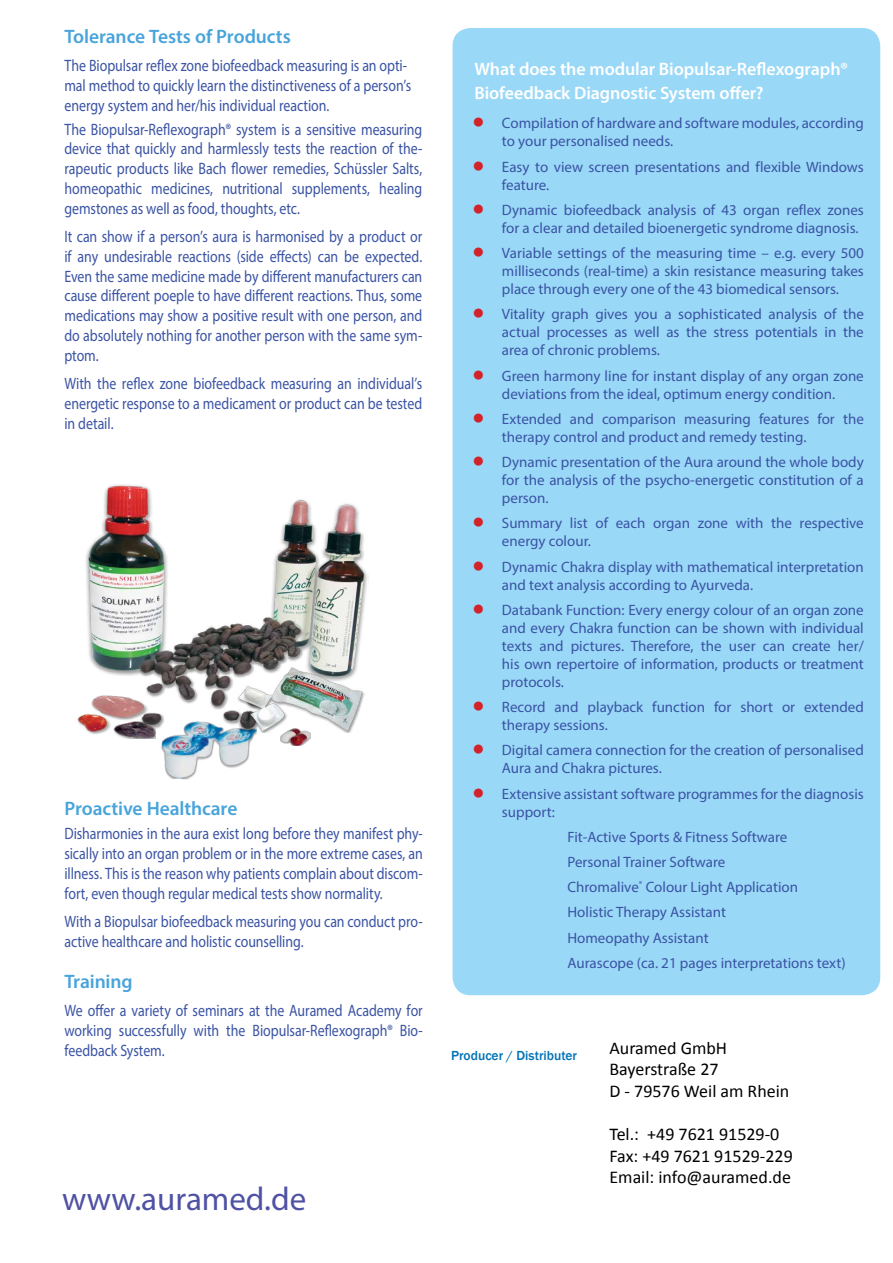
<style>
.page{position:relative;width:893px;height:1263px;background:#fff}
.page>*{position:absolute;margin:0;border:0;box-sizing:border-box;transform-origin:0 0}
.t1{font:33px "Myriad Pro";color:#4f52a3}
.t2{font:600 19.5px "Myriad Pro";letter-spacing:-.005em;color:#48a4db}
.t3{font:18px/21.6px "Calibri";color:#000}
.t4{font:600 18px/24px "Myriad Pro";letter-spacing:-.005em;color:#fff}
.t5{font:16.5px/19.8px "Myriad Pro";letter-spacing:-.005em;color:#3a53a4;text-align:justify;scale:.84 1}
.t6{font:15px/18px "Myriad Pro";color:#3a53a4}
.t7{font:500 13.5px "Franklin Gothic";color:#0073b6}
.s1{font-family:"Arial";font-weight:900;font-size:21px;color:#d2232a}
</style>
<div class="page">
<img style="left:161px;top:733px;width:96px;height:47px">
<img style="left:85px;top:484px;width:283px;height:249px">
<img style="left:238px;top:666px;width:129px;height:66px">
<img style="left:77px;top:695px;width:79px;height:43px">
<img style="left:281px;top:728px;width:30px;height:17px">
<div style="left:453px;top:28px;width:427px;height:967px;background:#9ad8f7;border-radius:18px"></div>
<h2 class="t2" style="left:64px;top:24px;width:228px">Tolerance Tests of Products</h2>
<p class="t5" style="left:64px;top:55px;width:415px;text-align:left">The Biopulsar reflex zone biofeedback measuring is an opti&shy;mal method to quickly learn the distinctiveness of a person’s energy system and her/his individual reaction.</p>
<p class="t5" style="left:64px;top:119px;width:428px">The Biopulsar-Reflexograph® system is a sensitive measuring device that quickly and harmlessly tests the reaction of the&shy;rapeutic products like Bach flower remedies, Schüssler Salts, homeopathic medicines, nutritional supplements, healing gemstones as well as food, thoughts, etc.</p>
<p class="t5" style="left:64px;top:226px;width:428px">It can show if a person’s aura is harmonised by a product or if any undesirable reactions (side effects) can be expected.<br>Even the same medicine made by different manufacturers can cause different poeple to have different reactions. Thus, some medications may show a positive result with one person, and do absolutely nothing for another person with the same sym&shy;ptom.</p>
<p class="t5" style="left:64px;top:373px;width:428px">With the reflex zone biofeedback measuring an individual’s energetic response to a medicament or product can be tested in detail.</p>
<h2 class="t2" style="left:64px;top:796px;width:175px">Proactive Healthcare</h2>
<p class="t5" style="left:64px;top:823px;width:428px">Disharmonies in the aura exist long before they manifest phy&shy;sically into an organ problem or in the more extreme cases, an illness. This is the reason why patients complain about discom&shy;fort, even though regular medical tests show normality.</p>
<p class="t5" style="left:64px;top:911px;width:428px">With a Biopulsar biofeedback measuring you can conduct pro&shy;active healthcare and holistic counselling.</p>
<h2 class="t2" style="left:64px;top:969px;width:70px">Training</h2>
<p class="t5" style="left:64px;top:1000px;width:428px">We offer a variety of seminars at the Auramed Academy for working successfully with the Biopulsar-Reflexograph® Bio&shy;feedback System.</p>
<h1 class="t1" style="left:62px;top:1179px;width:246px">www.auramed.de</h1>
<p class="t4" style="left:474px;top:56px;width:375px">What does the modular Biopulsar-Reflexograph®<br>Biofeedback Diagnostic System offer?</p>
<p class="t6" style="left:502px;top:114px;width:363px;text-indent:-30px"><span class="s1">●</span> Compilation of hardware and software modules, according to your personalised needs.</p>
<p class="t6" style="left:502px;top:157px;width:363px;text-indent:-30px"><span class="s1">●</span> Easy to view screen presentations and flexible Windows feature.</p>
<p class="t6" style="left:502px;top:201px;width:363px;text-indent:-30px"><span class="s1">●</span> Dynamic biofeedback analysis of 43 organ reflex zones for a clear and detailed bioenergetic syndrome diagnosis.</p>
<p class="t6" style="left:502px;top:244px;width:363px;text-align:justify;text-indent:-30px"><span class="s1">●</span> Variable settings of the measuring time – e.g. every 500 milliseconds (real-time) a skin resistance measuring takes place through every one of the 43 biomedical sensors.</p>
<p class="t6" style="left:502px;top:305px;width:363px;text-align:justify;text-indent:-30px"><span class="s1">●</span> Vitality graph gives you a sophisticated analysis of the actual processes as well as the stress potentials in the area of chronic problems.</p>
<p class="t6" style="left:472px;top:366px;width:393px;text-align:center"><span class="s1">●</span> Green harmony line for instant display of any organ zone deviations from the ideal, optimum energy condition.</p>
<p class="t6" style="left:502px;top:410px;width:363px;text-indent:-30px"><span class="s1">●</span> Extended and comparison measuring features for the therapy control and product and remedy testing.</p>
<p class="t6" style="left:502px;top:453px;width:363px;text-align:justify;text-indent:-30px"><span class="s1">●</span> Dynamic presentation of the Aura around the whole body for the analysis of the psycho-energetic constitution of a person.</p>
<p class="t6" style="left:502px;top:514px;width:363px;text-indent:-30px"><span class="s1">●</span> Summary list of each organ zone with the respective energy colour.</p>
<p class="t6" style="left:502px;top:557px;width:363px;text-indent:-30px"><span class="s1">●</span> Dynamic Chakra display with mathematical interpretation and text analysis according to Ayurveda.</p>
<p class="t6" style="left:502px;top:600px;width:363px;text-align:justify;text-indent:-30px"><span class="s1">●</span> Databank Function: Every energy colour of an organ zone and every Chakra function can be shown with individual texts and pictures. Therefore, the user can create her/ his own repertoire of information, products or treatment protocols.</p>
<p class="t6" style="left:502px;top:698px;width:363px;text-indent:-30px"><span class="s1">●</span> Record and playback function for short or extended therapy sessions.</p>
<p class="t6" style="left:502px;top:741px;width:363px;text-indent:-30px"><span class="s1">●</span> Digital camera connection for the creation of personalised<br>Aura and Chakra pictures.</p>
<p class="t6" style="left:502px;top:784px;width:363px;text-indent:-30px"><span class="s1">●</span> Extensive assistant software programmes for the diagnosis support:</p>
<p class="t6" style="left:567px;top:824px;width:280px;line-height:25.2px">Fit-Active Sports &amp; Fitness Software<br>Personal Trainer Software<br>Chromalive<sup>®</sup> Colour Light Application Holistic Therapy Assistant<br>Homeopathy Assistant<br>Aurascope (ca. 21 pages interpretations text)</p>
<p class="t7" style="left:451px;top:1047px;width:127px">Producer / Distributer</p>
<p class="t3" style="left:609px;top:1037px;width:181px">Auramed GmbH<br>Bayerstraße 27<br>D - 79576 Weil am Rhein</p>
<p class="t3" style="left:609px;top:1123px;width:185px">Tel.: +49 7621 91529-0<br>Fax: +49 7621 91529-229<br>Email: info@auramed.de</p>
</div>
